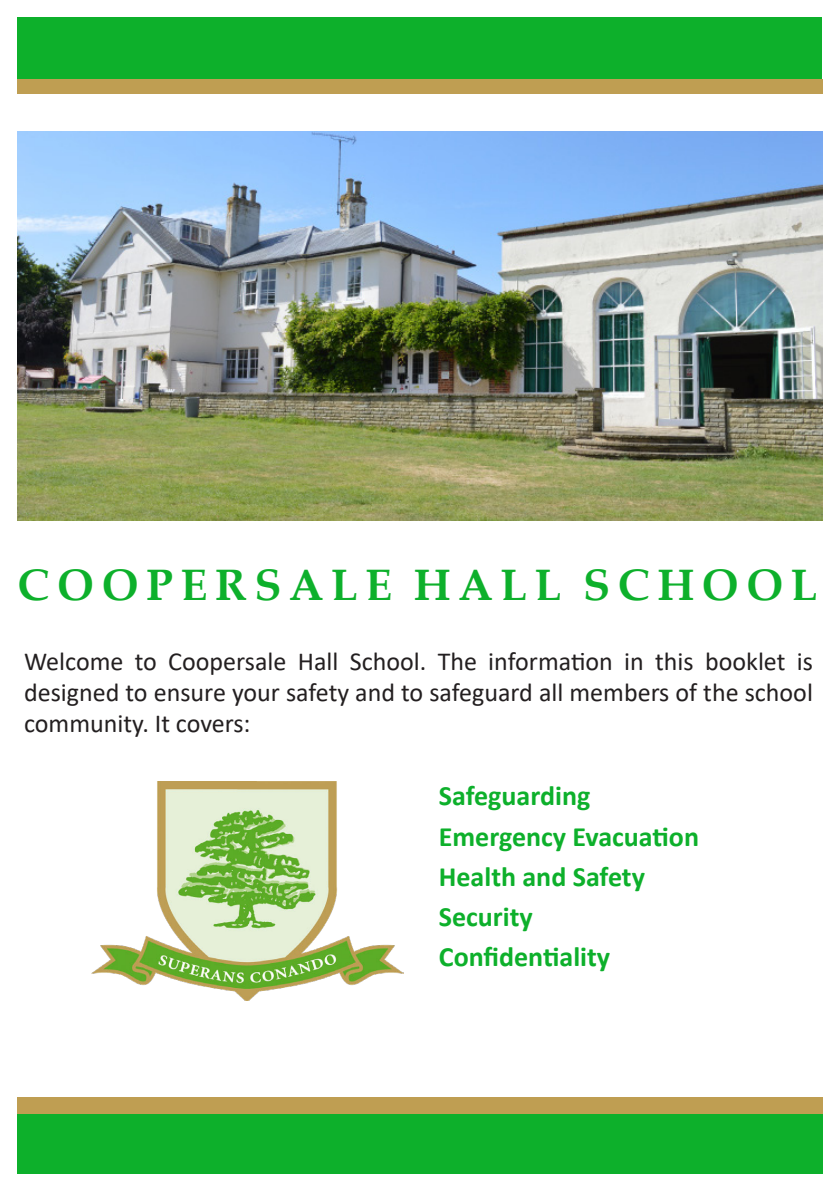
<style>
.page{position:relative;width:840px;height:1191px;background:#fff}
.page>*{position:absolute;margin:0;border:0;box-sizing:border-box;transform-origin:0 0}
.t1{font:700 44px "Palatino Linotype";letter-spacing:.17em;color:#0db02b}
.t2{font:700 28px/40px "Calibri";color:#0db02b}
.t3{font:26px/31.2px "Calibri";color:#231f20;text-align:justify}
</style>
<div class="page">
<img style="left:91px;top:781px;width:312px;height:219px">
<div style="left:18px;top:17px;width:803px;height:72px;background:#0db02b"></div>
<div style="left:17px;top:79px;width:804px;height:14px;background:#bf9e52"></div>
<div style="left:17px;top:1104px;width:805px;height:70px;background:#0db02b"></div>
<div style="left:17px;top:1097px;width:805px;height:16px;background:#bf9e52"></div>
<img style="left:18px;top:132px;width:803px;height:388px">
<h1 class="t1" style="left:18px;top:568px;width:801px">COOPERSALE HALL SCHOOL</h1>
<p class="t3" style="left:24px;top:644px;width:790px">Welcome to Coopersale Hall School. The information in this booklet is designed to ensure your safety and to safeguard all members of the school community. It covers:</p>
<p class="t2" style="left:438px;top:778px;width:261px">Safeguarding<br>Emergency Evacuation<br>Health and Safety<br>Security<br>Confidentiality</p>
</div>
